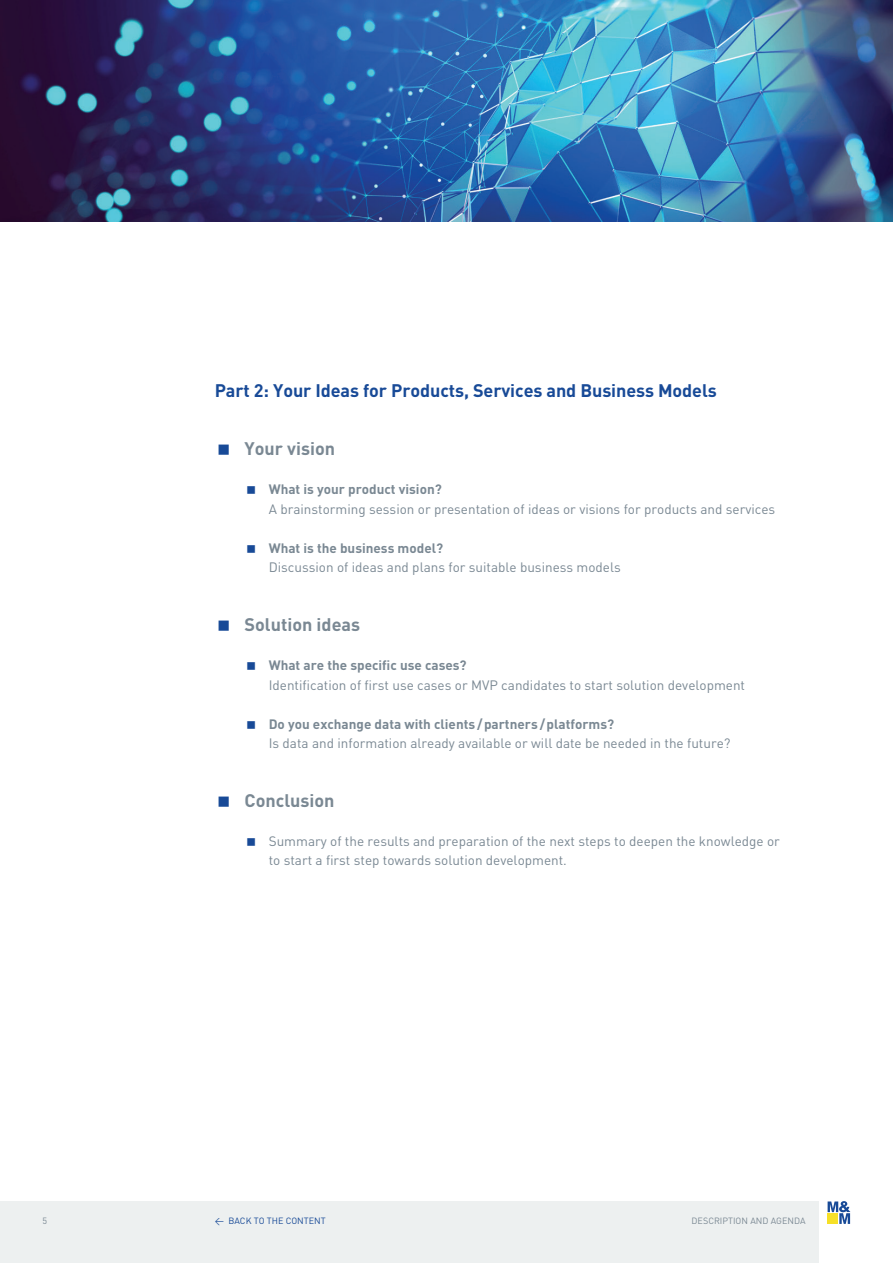
<style>
.page{position:relative;width:893px;height:1263px;background:#fff}
.page>*{position:absolute;margin:0;border:0;box-sizing:border-box;transform-origin:0 0}
.t1{font:700 18px "FFDIN";letter-spacing:-.005em;color:#184a97}
.t2{font:700 18px "FFDIN";color:#7a8893}
.t3{font:13.5px/19.5px "FFDIN";color:#7a8893}
.t4{font:700 13.5px "FFDIN";color:#7a8893}
.t5{font:9px "FFDIN";color:#7a8893}
.t6{font:9px "FFDIN";color:#184a97}
</style>
<div class="page">
<img style="left:0;top:0;width:893px;height:221px">
<div style="left:0;top:1201px;width:819px;height:62px;background:#edf0f0"></div>
<svg style="left:828px;top:1201px;width:22px;height:23px"></svg>
<h1 class="t1" style="left:215px;top:379px;width:504px">Part 2: Your Ideas for Products, Services and Business Models</h1>
<h1 class="t2" style="left:244px;top:437px;width:92px">Your vision</h1>
<p class="t4" style="left:269px;top:481px;width:175px">What is your product vision?</p>
<p class="t3" style="left:269px;top:499px;width:508px">A brainstorming session or presentation of ideas or visions for products and services</p>
<p class="t4" style="left:269px;top:539px;width:176px">What is the business model?</p>
<p class="t3" style="left:269px;top:558px;width:354px">Discussion of ideas and plans for suitable business models</p>
<h1 class="t2" style="left:244px;top:613px;width:117px">Solution ideas</h1>
<p class="t4" style="left:269px;top:656px;width:199px">What are the specific use cases?</p>
<p class="t3" style="left:269px;top:675px;width:478px">Identification of first use cases or MVP candidates to start solution development</p>
<p class="t4" style="left:269px;top:715px;width:347px">Do you exchange data with clients /partners /platforms?</p>
<p class="t3" style="left:269px;top:733px;width:463px">Is data and information already available or will date be needed in the future?</p>
<h1 class="t2" style="left:244px;top:788px;width:92px">Conclusion</h1>
<p class="t3" style="left:269px;top:831px;width:513px">Summary of the results and preparation of the next steps to deepen the knowledge or to start a first step towards solution development.</p>
<p class="t5" style="left:43px;top:1215px;width:6px">5</p>
<p class="t6" style="left:215px;top:1215px;width:112px">&lt; BACK TO THE CONTENT</p>
<p class="t5" style="left:692px;top:1215px;width:116px">DESCRIPTION AND AGENDA</p>
</div>
